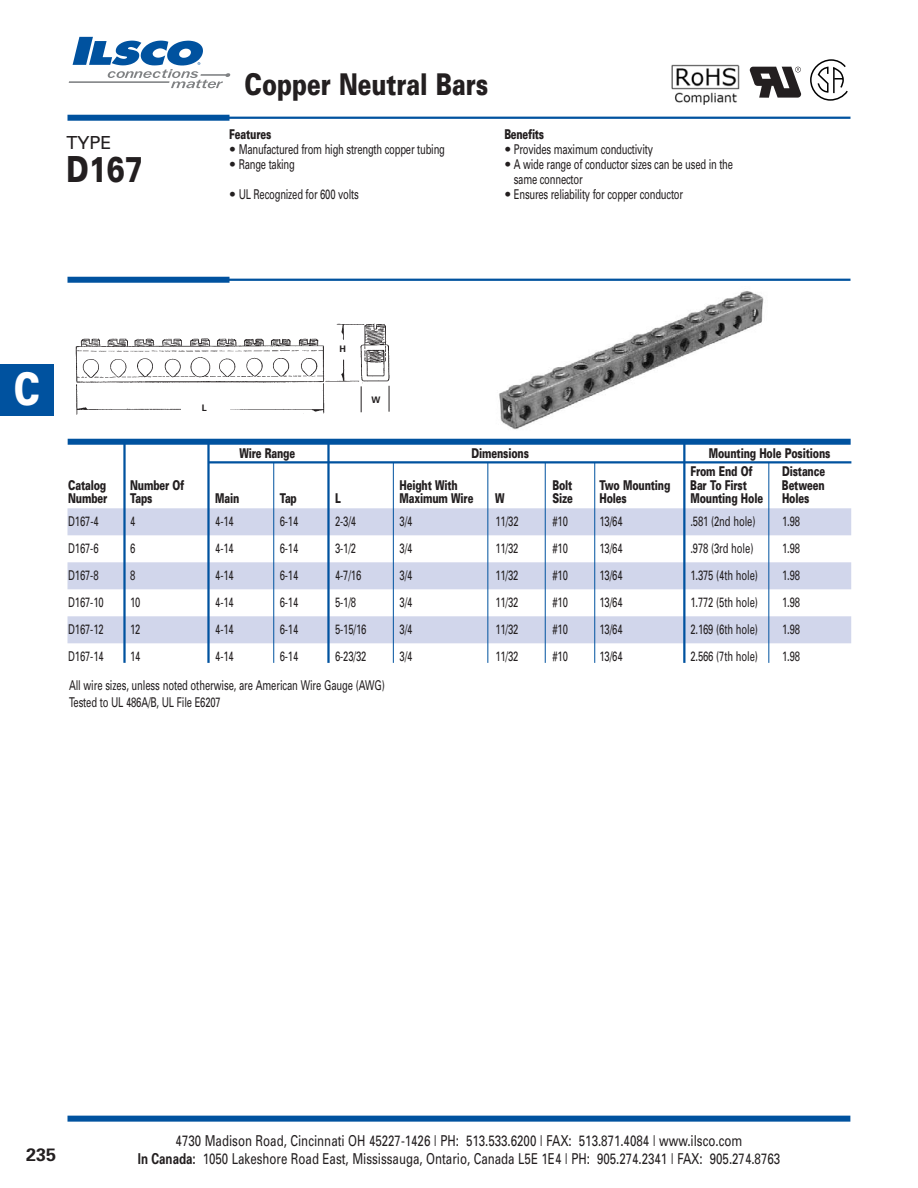
<style>
.page{position:relative;width:918px;height:1188px;background:#fff}
.page>*{position:absolute;margin:0;border:0;box-sizing:border-box;transform-origin:0 0}
.t1{font:900 45px "Univers";color:#fff;scale:.75 1}
.t2{font:900 36px "Univers";color:#231f20;scale:.75 1}
.t3{font:900 30px "Univers";color:#231f20;scale:.75 1}
.t4{font:18px "Univers";color:#231f20}
.t5{font:700 18px "Univers";color:#231f20}
.t6{font:15px/18px "Univers";color:#231f20;text-align:center;scale:.77 1}
.t7{font:13.5px/15px "Univers";letter-spacing:-.015em;color:#231f20;scale:.7 1}
.t8{font:900 13.5px/18px "Univers";letter-spacing:-.015em;color:#231f20;scale:.7 1}
.t9{font:700 9px "Univers";color:#231f20}
.s1{font-weight:700;font-size:19.5px}
.s2{font-weight:700}
</style>
<div class="page">
<div style="left:0;top:364px;width:54px;height:52px;background:#00529f"></div>
<hr style="left:69px;top:81px;width:101px;height:2px;background:#808284">
<svg style="left:73px;top:37px;width:157px;height:51px"></svg>
<div style="left:68px;top:1116px;width:782px;height:6px;background:#00529f"></div>
<div style="left:68px;top:508px;width:783px;height:27px;background:#d1d6eb"></div>
<div style="left:68px;top:562px;width:783px;height:27px;background:#d1d6eb"></div>
<div style="left:68px;top:616px;width:783px;height:27px;background:#d1d6eb"></div>
<hr style="left:74px;top:117px;width:776px;height:2px;background:#00529f">
<div style="left:68px;top:115px;width:162px;height:6px;background:#00529f"></div>
<hr style="left:74px;top:279px;width:776px;height:2px;background:#00529f">
<div style="left:68px;top:277px;width:162px;height:6px;background:#00529f"></div>
<div style="left:68px;top:439px;width:783px;height:6px;background:#00529f"></div>
<hr style="left:209px;top:461px;width:642px;height:2px;background:#00529f">
<hr style="left:123px;top:440px;width:3px;height:223px;background:#00529f">
<hr style="left:207px;top:441px;width:3px;height:222px;background:#00529f">
<hr style="left:327px;top:442px;width:3px;height:221px;background:#00529f">
<hr style="left:683px;top:442px;width:2px;height:221px;background:#00529f">
<svg style="left:750px;top:67px;width:51px;height:31px"></svg>
<img style="left:499px;top:291px;width:265px;height:139px">
<img style="left:75px;top:323px;width:315px;height:92px">
<div style="left:181px;top:403px;width:46px;height:20px;background:#fff"></div>
<hr style="left:545px;top:462px;width:1px;height:201px;background:#00529f">
<hr style="left:594px;top:462px;width:1px;height:201px;background:#00529f">
<hr style="left:768px;top:462px;width:1px;height:201px;background:#00529f">
<hr style="left:487px;top:462px;width:1px;height:201px;background:#00529f">
<hr style="left:273px;top:462px;width:1px;height:201px;background:#00529f">
<hr style="left:393px;top:462px;width:1px;height:201px;background:#00529f">
<svg style="left:361px;top:386px;width:1px;height:26px"></svg>
<svg style="left:389px;top:386px;width:1px;height:26px"></svg>
<svg style="left:810px;top:59px;width:38px;height:42px"></svg>
<img style="left:671px;top:64px;width:69px;height:41px">
<h3 class="t4" style="left:66px;top:136px;width:47px">TYPE</h3>
<h2 class="t2" style="left:66px;top:156px;width:104px">D167</h2>
<h3 class="t3" style="left:244px;top:73px;width:327px">Copper Neutral Bars</h3>
<p class="t8" style="left:229px;top:127px;width:62px">Features</p>
<p class="t7" style="left:229px;top:143px;width:310px"><span class="s1">•</span> Manufactured from high strength copper tubing</p>
<p class="t7" style="left:229px;top:158px;width:95px"><span class="s1">•</span> Range taking</p>
<p class="t7" style="left:229px;top:188px;width:187px"><span class="s1">•</span> UL Recognized for 600 volts</p>
<p class="t8" style="left:504px;top:127px;width:58px">Benefits</p>
<p class="t7" style="left:504px;top:143px;width:214px"><span class="s1">•</span> Provides maximum conductivity</p>
<p class="t7" style="left:514px;top:158px;width:315px;text-indent:-9px"><span class="s1">•</span> A wide range of conductor sizes can be used in the same connector</p>
<p class="t7" style="left:504px;top:188px;width:257px"><span class="s1">•</span> Ensures reliability for copper conductor</p>
<h1 class="t1" style="left:14px;top:372px;width:37px">C</h1>
<p class="t9" style="left:202px;top:404px;width:7px">L</p>
<p class="t9" style="left:339px;top:346px;width:8px">H</p>
<p class="t9" style="left:372px;top:397px;width:10px">W</p>
<p class="t8" style="left:239px;top:446px;width:81px">Wire Range</p>
<p class="t8" style="left:471px;top:446px;width:84px">Dimensions</p>
<p class="t8" style="left:690px;top:446px;width:202px;text-indent:18px">Mounting Hole Positions<br>From End Of</p>
<p class="t8" style="left:782px;top:464px;width:63px">Distance</p>
<p class="t8" style="left:68px;top:477px;width:56px">Catalog</p>
<p class="t8" style="left:130px;top:477px;width:79px">Number Of</p>
<p class="t8" style="left:400px;top:477px;width:85px">Height With</p>
<p class="t8" style="left:552px;top:477px;width:30px">Bolt</p>
<p class="t8" style="left:599px;top:477px;width:103px">Two Mounting</p>
<p class="t8" style="left:690px;top:477px;width:82px">Bar To First</p>
<p class="t8" style="left:782px;top:477px;width:63px">Between</p>
<p class="t8" style="left:68px;top:491px;width:58px">Number</p>
<p class="t8" style="left:130px;top:491px;width:33px">Taps</p>
<p class="t8" style="left:215px;top:491px;width:36px">Main</p>
<p class="t8" style="left:280px;top:491px;width:26px">Tap</p>
<p class="t8" style="left:335px;top:491px;width:10px">L</p>
<p class="t8" style="left:400px;top:491px;width:107px">Maximum Wire</p>
<p class="t8" style="left:495px;top:491px;width:15px">W</p>
<p class="t8" style="left:552px;top:491px;width:31px">Size</p>
<p class="t8" style="left:599px;top:491px;width:41px">Holes</p>
<p class="t8" style="left:690px;top:491px;width:105px">Mounting Hole</p>
<p class="t8" style="left:782px;top:491px;width:41px">Holes</p>
<p class="t7" style="left:68px;top:515px;width:45px">D167-4</p>
<p class="t7" style="left:130px;top:515px;width:9px">4</p>
<p class="t7" style="left:215px;top:515px;width:28px">4-14</p>
<p class="t7" style="left:280px;top:515px;width:28px">6-14</p>
<p class="t7" style="left:335px;top:515px;width:32px">2-3/4</p>
<p class="t7" style="left:400px;top:515px;width:20px">3/4</p>
<p class="t7" style="left:495px;top:515px;width:35px">11/32</p>
<p class="t7" style="left:552px;top:515px;width:24px">#10</p>
<p class="t7" style="left:599px;top:515px;width:35px">13/64</p>
<p class="t7" style="left:690px;top:515px;width:95px">.581 (2nd hole)</p>
<p class="t7" style="left:782px;top:515px;width:27px">1.98</p>
<p class="t7" style="left:68px;top:542px;width:45px">D167-6</p>
<p class="t7" style="left:130px;top:542px;width:9px">6</p>
<p class="t7" style="left:215px;top:542px;width:28px">4-14</p>
<p class="t7" style="left:280px;top:542px;width:28px">6-14</p>
<p class="t7" style="left:335px;top:542px;width:32px">3-1/2</p>
<p class="t7" style="left:400px;top:542px;width:20px">3/4</p>
<p class="t7" style="left:495px;top:542px;width:35px">11/32</p>
<p class="t7" style="left:552px;top:542px;width:24px">#10</p>
<p class="t7" style="left:599px;top:542px;width:35px">13/64</p>
<p class="t7" style="left:690px;top:542px;width:92px">.978 (3rd hole)</p>
<p class="t7" style="left:782px;top:542px;width:27px">1.98</p>
<p class="t7" style="left:68px;top:569px;width:45px">D167-8</p>
<p class="t7" style="left:130px;top:569px;width:9px">8</p>
<p class="t7" style="left:215px;top:569px;width:28px">4-14</p>
<p class="t7" style="left:280px;top:569px;width:28px">6-14</p>
<p class="t7" style="left:335px;top:569px;width:39px">4-7/16</p>
<p class="t7" style="left:400px;top:569px;width:20px">3/4</p>
<p class="t7" style="left:495px;top:569px;width:35px">11/32</p>
<p class="t7" style="left:552px;top:569px;width:24px">#10</p>
<p class="t7" style="left:599px;top:569px;width:35px">13/64</p>
<p class="t7" style="left:690px;top:569px;width:98px">1.375 (4th hole)</p>
<p class="t7" style="left:782px;top:569px;width:27px">1.98</p>
<p class="t7" style="left:68px;top:596px;width:52px">D167-10</p>
<p class="t7" style="left:130px;top:596px;width:16px">10</p>
<p class="t7" style="left:215px;top:596px;width:28px">4-14</p>
<p class="t7" style="left:280px;top:596px;width:28px">6-14</p>
<p class="t7" style="left:335px;top:596px;width:32px">5-1/8</p>
<p class="t7" style="left:400px;top:596px;width:20px">3/4</p>
<p class="t7" style="left:495px;top:596px;width:35px">11/32</p>
<p class="t7" style="left:552px;top:596px;width:24px">#10</p>
<p class="t7" style="left:599px;top:596px;width:35px">13/64</p>
<p class="t7" style="left:690px;top:596px;width:98px">1.772 (5th hole)</p>
<p class="t7" style="left:782px;top:596px;width:27px">1.98</p>
<p class="t7" style="left:68px;top:623px;width:52px">D167-12</p>
<p class="t7" style="left:130px;top:623px;width:16px">12</p>
<p class="t7" style="left:215px;top:623px;width:28px">4-14</p>
<p class="t7" style="left:280px;top:623px;width:28px">6-14</p>
<p class="t7" style="left:335px;top:623px;width:46px">5-15/16</p>
<p class="t7" style="left:400px;top:623px;width:20px">3/4</p>
<p class="t7" style="left:495px;top:623px;width:35px">11/32</p>
<p class="t7" style="left:552px;top:623px;width:24px">#10</p>
<p class="t7" style="left:599px;top:623px;width:35px">13/64</p>
<p class="t7" style="left:690px;top:623px;width:98px">2.169 (6th hole)</p>
<p class="t7" style="left:782px;top:623px;width:27px">1.98</p>
<p class="t7" style="left:68px;top:650px;width:52px">D167-14</p>
<p class="t7" style="left:130px;top:650px;width:16px">14</p>
<p class="t7" style="left:215px;top:650px;width:28px">4-14</p>
<p class="t7" style="left:280px;top:650px;width:28px">6-14</p>
<p class="t7" style="left:335px;top:650px;width:46px">6-23/32</p>
<p class="t7" style="left:400px;top:650px;width:20px">3/4</p>
<p class="t7" style="left:495px;top:650px;width:35px">11/32</p>
<p class="t7" style="left:552px;top:650px;width:24px">#10</p>
<p class="t7" style="left:599px;top:650px;width:35px">13/64</p>
<p class="t7" style="left:690px;top:650px;width:98px">2.566 (7th hole)</p>
<p class="t7" style="left:782px;top:650px;width:27px">1.98</p>
<p class="t7" style="left:69px;top:679px;width:453px;line-height:16.5px">All wire sizes, unless noted otherwise, are American Wire Gauge (AWG)<br>Tested to UL 486A/B, UL File E6207</p>
<h3 class="t5" style="left:26px;top:1148px;width:32px">235</h3>
<p class="t6" style="left:138px;top:1133px;width:836px">4730 Madison Road, Cincinnati OH 45227-1426 | PH: 513.533.6200 | FAX: 513.871.4084 | www.ilsco.com<br><span class="s2">In Canada:</span> 1050 Lakeshore Road East, Mississauga, Ontario, Canada L5E 1E4 | PH: 905.274.2341 | FAX: 905.274.8763</p>
</div>
